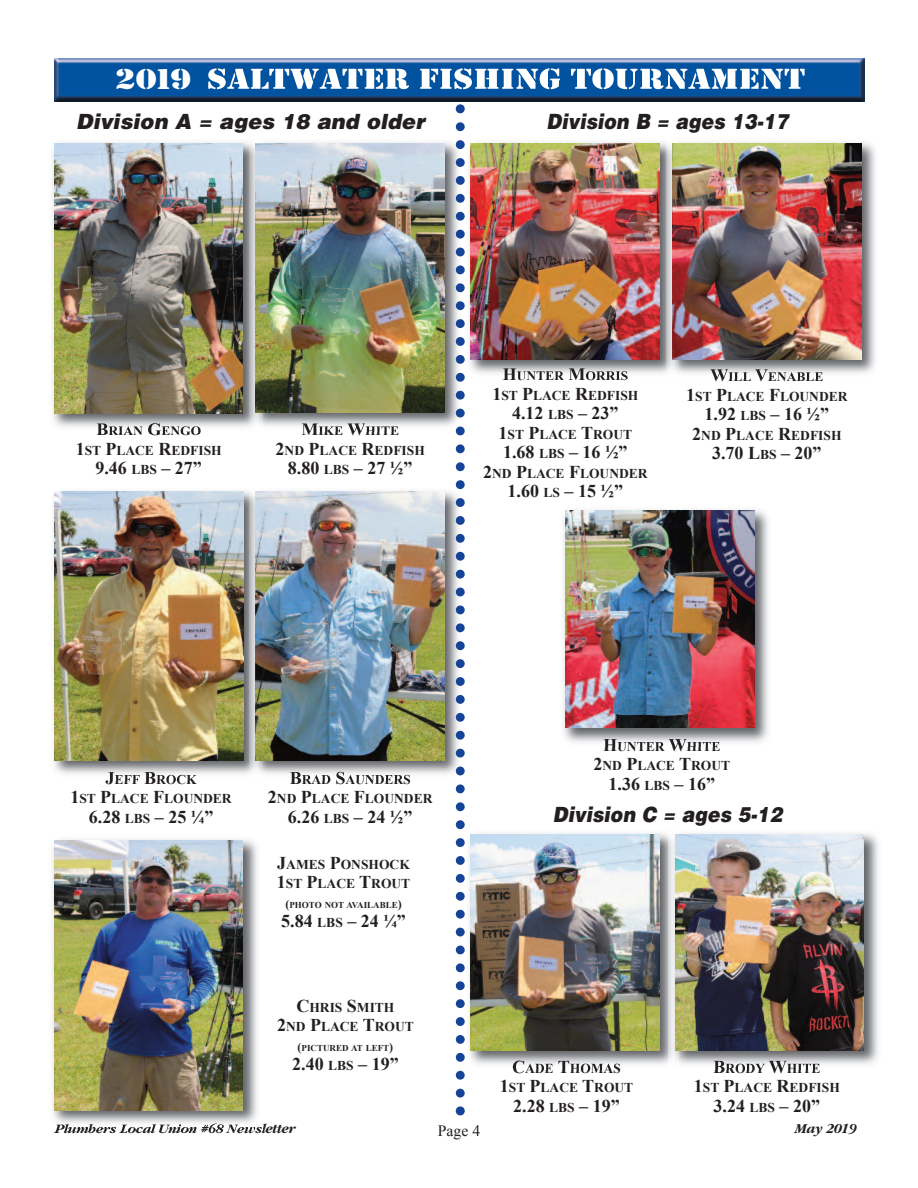
<style>
.page{position:relative;width:918px;height:1188px;background:#fff}
.page>*{position:absolute;margin:0;border:0;box-sizing:border-box;transform-origin:0 0}
.t1{font:30px "Stencil D";color:#fff;scale:1.25 1}
.t2{font:italic 900 21px "Helvetica";letter-spacing:.005em;color:#231f20;scale:.9 1}
.t3{font:italic 900 21px "Helvetica";letter-spacing:.005em;color:#231f20}
.t4{font:700 18px "Times New Roman";color:#231f20}
.t5{font:15.75px "Times New Roman";color:#231f20}
.t6{font:italic 700 14.25px "Garamond";letter-spacing:-.025em;color:#231f20}
.t7{font:700 13.5px/19.5px "Times New Roman";color:#231f20;text-align:center}
.t8{font:700 9px "Times New Roman";color:#231f20}
.s1{font-size:18px}
.s2{font-size:13.5px}
.s3{font-size:12px}
</style>
<div class="page">
<img style="left:54px;top:58px;width:810px;height:43px">
<svg style="left:208px;top:68px;width:201px;height:21px"></svg>
<svg style="left:420px;top:68px;width:140px;height:21px"></svg>
<svg style="left:571px;top:68px;width:234px;height:21px"></svg>
<img style="left:52px;top:142px;width:404px;height:291px">
<img style="left:97px;top:423px;width:64px;height:10px">
<img style="left:54px;top:143px;width:189px;height:270px">
<img style="left:249px;top:142px;width:13px;height:290px">
<img style="left:302px;top:423px;width:68px;height:9px">
<img style="left:256px;top:143px;width:189px;height:269px">
<img style="left:53px;top:485px;width:403px;height:296px">
<img style="left:106px;top:772px;width:54px;height:9px">
<img style="left:54px;top:492px;width:189px;height:269px">
<img style="left:290px;top:772px;width:55px;height:9px">
<img style="left:256px;top:492px;width:189px;height:269px">
<img style="left:52px;top:839px;width:210px;height:291px">
<img style="left:55px;top:1124px;width:41px;height:6px">
<img style="left:54px;top:840px;width:189px;height:270px">
<img style="left:469px;top:142px;width:406px;height:236px">
<img style="left:503px;top:368px;width:58px;height:10px">
<img style="left:471px;top:143px;width:189px;height:216px">
<img style="left:710px;top:369px;width:76px;height:9px">
<img style="left:672px;top:143px;width:189px;height:216px">
<img style="left:563px;top:510px;width:205px;height:237px">
<img style="left:604px;top:739px;width:57px;height:8px">
<img style="left:565px;top:511px;width:189px;height:216px">
<img style="left:469px;top:833px;width:409px;height:236px">
<img style="left:513px;top:1061px;width:67px;height:8px">
<img style="left:471px;top:834px;width:189px;height:216px">
<img style="left:714px;top:1061px;width:73px;height:8px">
<img style="left:675px;top:834px;width:189px;height:216px">
<svg style="left:456px;top:104px;width:9px;height:1011px"></svg>
<h1 class="t1" style="left:116px;top:61px;width:62px">2019</h1>
<h2 class="t3" style="left:76px;top:109px;width:350px">Division A = ages 18 and older</h2>
<h2 class="t2" style="left:547px;top:109px;width:270px">Division B = ages 13-17</h2>
<p class="t7" style="left:76px;top:421px;width:148px"><span class="s1">B</span>RIAN <span class="s1">G</span>ENGO<br><span class="s1">1</span>ST <span class="s1">P</span>LACE <span class="s1">R</span>EDFISH</p>
<h3 class="t4" style="left:95px;top:458px;width:108px">9.46 <span class="s2">LBS</span> – 27”</h3>
<p class="t7" style="left:276px;top:421px;width:151px"><span class="s1">M</span>IKE <span class="s1">W</span>HITE<br><span class="s1">2</span>ND <span class="s1">P</span>LACE <span class="s1">R</span>EDFISH</p>
<h3 class="t4" style="left:288px;top:458px;width:126px">8.80 <span class="s2">LBS</span> – 27 ½”</h3>
<p class="t7" style="left:492px;top:366px;width:148px"><span class="s1">H</span>UNTER <span class="s1">M</span>ORRIS<br><span class="s1">1</span>ST <span class="s1">P</span>LACE <span class="s1">R</span>EDFISH</p>
<h3 class="t4" style="left:512px;top:403px;width:108px">4.12 <span class="s2">LBS</span> – 23”</h3>
<p class="t7" style="left:499px;top:424px;width:135px"><span class="s1">1</span>ST <span class="s1">P</span>LACE <span class="s1">T</span>ROUT</p>
<h3 class="t4" style="left:503px;top:442px;width:126px">1.68 <span class="s2">LBS</span> – 16 ½”</h3>
<p class="t7" style="left:483px;top:463px;width:166px"><span class="s1">2</span>ND <span class="s1">P</span>LACE <span class="s1">F</span>LOUNDER</p>
<h3 class="t4" style="left:508px;top:481px;width:117px">1.60 <span class="s2">LS</span> – 15 ½”</h3>
<p class="t7" style="left:686px;top:367px;width:163px"><span class="s1">W</span>ILL <span class="s1">V</span>ENABLE<br><span class="s1">1</span>ST <span class="s1">P</span>LACE <span class="s1">F</span>LOUNDER</p>
<h3 class="t4" style="left:705px;top:404px;width:126px">1.92 <span class="s2">LBS</span> – 16 ½”</h3>
<p class="t7" style="left:692px;top:425px;width:151px"><span class="s1">2</span>ND <span class="s1">P</span>LACE <span class="s1">R</span>EDFISH</p>
<h3 class="t4" style="left:712px;top:443px;width:111px">3.70 L<span class="s2">BS</span> – 20”</h3>
<p class="t7" style="left:70px;top:770px;width:163px"><span class="s1">J</span>EFF <span class="s1">B</span>ROCK<br><span class="s1">1</span>ST <span class="s1">P</span>LACE <span class="s1">F</span>LOUNDER</p>
<h3 class="t4" style="left:89px;top:807px;width:126px">6.28 <span class="s2">LBS</span> – 25 ¼”</h3>
<p class="t7" style="left:268px;top:770px;width:166px"><span class="s1">B</span>RAD <span class="s1">S</span>AUNDERS<br><span class="s1">2</span>ND <span class="s1">P</span>LACE <span class="s1">F</span>LOUNDER</p>
<h3 class="t4" style="left:288px;top:807px;width:126px">6.26 <span class="s2">LBS</span> – 24 ½”</h3>
<p class="t7" style="left:277px;top:854px;width:135px;text-align:left"><span class="s1">J</span>AMES <span class="s1">P</span>ONSHOCK<br><span class="s1">1</span>ST <span class="s1">P</span>LACE <span class="s1">T</span>ROUT</p>
<p class="t8" style="left:285px;top:900px;width:118px"><span class="s3">(</span>PHOTO NOT AVAILABLE<span class="s3">)</span></p>
<h3 class="t4" style="left:281px;top:911px;width:126px">5.84 <span class="s2">LBS</span> – 24 ¼”</h3>
<p class="t7" style="left:277px;top:997px;width:138px"><span class="s1">C</span>HRIS <span class="s1">S</span>MITH<br><span class="s1">2</span>ND <span class="s1">P</span>LACE <span class="s1">T</span>ROUT</p>
<p class="t8" style="left:298px;top:1043px;width:97px"><span class="s3">(</span>PICTURED AT LEFT<span class="s3">)</span></p>
<h3 class="t4" style="left:292px;top:1054px;width:108px">2.40 <span class="s2">LBS</span> – 19”</h3>
<p class="t7" style="left:593px;top:737px;width:138px"><span class="s1">H</span>UNTER <span class="s1">W</span>HITE<br><span class="s1">2</span>ND <span class="s1">P</span>LACE <span class="s1">T</span>ROUT</p>
<h3 class="t4" style="left:609px;top:774px;width:108px">1.36 <span class="s2">LBS</span> – 16”</h3>
<h2 class="t2" style="left:553px;top:802px;width:256px">Division C = ages 5-12</h2>
<p class="t7" style="left:500px;top:1058px;width:135px"><span class="s1">C</span>ADE <span class="s1">T</span>HOMAS<br><span class="s1">1</span>ST <span class="s1">P</span>LACE <span class="s1">T</span>ROUT</p>
<h3 class="t4" style="left:513px;top:1096px;width:108px">2.28 <span class="s2">LBS</span> – 19”</h3>
<p class="t7" style="left:694px;top:1058px;width:148px"><span class="s1">B</span>RODY <span class="s1">W</span>HITE<br><span class="s1">1</span>ST <span class="s1">P</span>LACE <span class="s1">R</span>EDFISH</p>
<h3 class="t4" style="left:714px;top:1096px;width:108px">3.24 <span class="s2">LBS</span> – 20”</h3>
<p class="t6" style="left:56px;top:1120px;width:243px">Plumbers Local Union #68 Newsletter</p>
<p class="t5" style="left:438px;top:1122px;width:44px">Page 4</p>
<p class="t6" style="left:795px;top:1120px;width:64px">May 2019</p>
</div>
